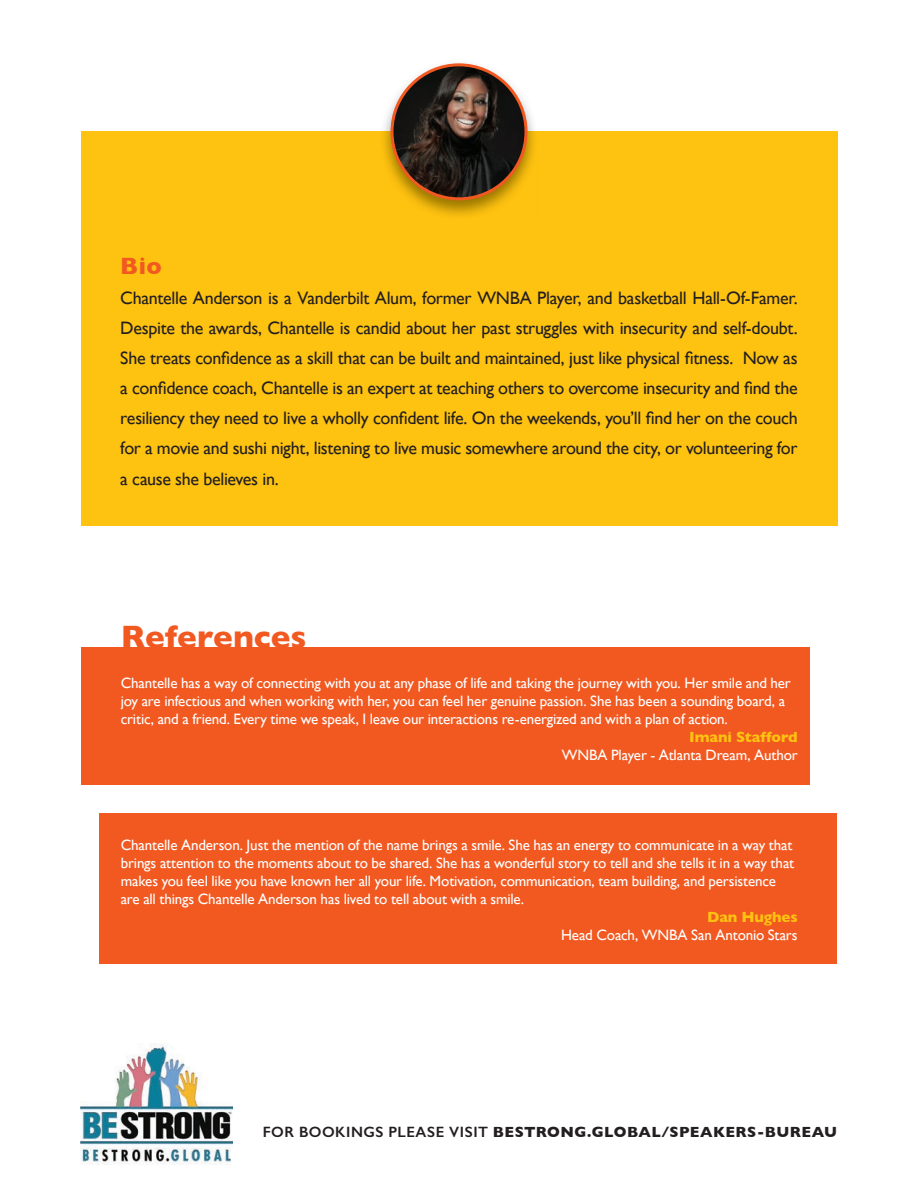
<style>
.page{position:relative;width:918px;height:1188px;background:#fff}
.page>*{position:absolute;margin:0;border:0;box-sizing:border-box;transform-origin:0 0}
.t1{font:700 33px "Gill Sans";color:#f15921}
.t2{font:700 24px "Gill Sans";color:#f15921}
.t3{font:18px/30px "Gill Sans";letter-spacing:-.02em;color:#231f20;text-align:justify}
.t4{font:15px/18px "Gill Sans";letter-spacing:-.01em;color:#fff}
.t5{font:700 15px "Gill Sans";letter-spacing:.025em;color:#231f20}
.t6{font:700 15px "Gill Sans";letter-spacing:-.01em;color:#fec210}
.s1{font-weight:600}
</style>
<div class="page">
<img style="left:81px;top:1044px;width:151px;height:121px">
<div style="left:81px;top:132px;width:756px;height:394px;background:#fec210"></div>
<div style="left:81px;top:647px;width:729px;height:137px;background:#f15921"></div>
<div style="left:100px;top:814px;width:737px;height:150px;background:#f15921"></div>
<img style="left:379px;top:63px;width:160px;height:152px">
<img style="left:392px;top:65px;width:134px;height:134px;border-radius:67px">
<div style="left:390px;top:63px;width:138px;height:137px;border:3px solid #f15921;border-radius:50%"></div>
<h2 class="t2" style="left:120px;top:247px;width:43px">Bio</h2>
<p class="t3" style="left:120px;top:283px;width:679px">Chantelle Anderson is a Vanderbilt Alum, former WNBA Player, and basketball Hall-Of-Famer.<br>Despite the awards, Chantelle is candid about her past struggles with insecurity and self-doubt.<br>She treats confidence as a skill that can be built and maintained, just like physical fitness. Now as a confidence coach, Chantelle is an expert at teaching others to overcome insecurity and find the resiliency they need to live a wholly confident life. On the weekends, you’ll find her on the couch for a movie and sushi night, listening to live music somewhere around the city, or volunteering for a cause she believes in.</p>
<h1 class="t1" style="left:121px;top:611px;width:187px">References</h1>
<p class="t4" style="left:121px;top:673px;width:672px">Chantelle has a way of connecting with you at any phase of life and taking the journey with you. Her smile and her joy are infectious and when working with her, you can feel her genuine passion. She has been a sounding board, a critic, and a friend. Every time we speak, I leave our interactions re-energized and with a plan of action.</p>
<p class="t6" style="left:689px;top:725px;width:110px">Imani Stafford</p>
<p class="t4" style="left:562px;top:745px;width:237px">WNBA Player - Atlanta Dream, Author</p>
<p class="t4" style="left:121px;top:835px;width:675px">Chantelle Anderson. Just the mention of the name brings a smile. She has an energy to communicate in a way that brings attention to the moments about to be shared. She has a wonderful story to tell and she tells it in a way that makes you feel like you have known her all your life. Motivation, communication, team building, and persistence are all things Chantelle Anderson has lived to tell about with a smile.</p>
<p class="t6" style="left:707px;top:905px;width:92px">Dan Hughes</p>
<p class="t4" style="left:561px;top:925px;width:238px">Head Coach, WNBA San Antonio Stars</p>
<p class="t5" style="left:263px;top:1120px;width:576px"><span class="s1">FOR BOOKINGS PLEASE VISIT</span> BESTRONG.GLOBAL/SPEAKERS-BUREAU</p>
</div>
